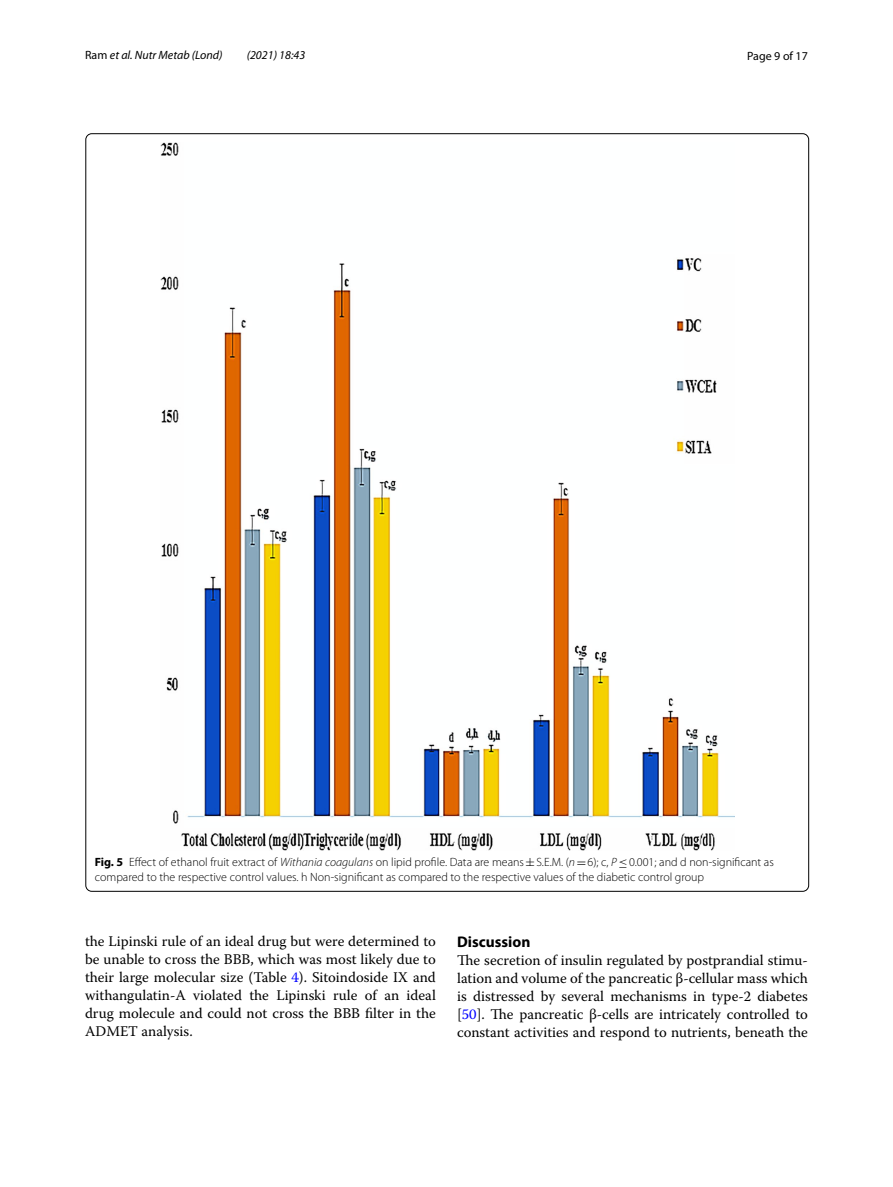
<style>
.page{position:relative;width:893px;height:1187px;background:#fff}
.page>*{position:absolute;margin:0;border:0;box-sizing:border-box;transform-origin:0 0}
.t1{font:700 15.45px "Myriad Pro";color:#000}
.t2{font:14.7px/18px "Warnock Pro";color:#000;text-align:justify}
.t3{font:300 12px/15px "Myriad Pro";color:#000}
.t4{font:italic 12px "Myriad Pro";color:#000}
.t5{font:12px "Myriad Pro";color:#000}
.s1{font-style:normal}
.s2{font-weight:700}
.s3{font-style:italic}
.s4{font-family:"MTSY";font-weight:400}
.s5{color:#00f}
</style>
<div class="page">
<img style="left:160px;top:143px;width:574px;height:707px">
<p class="t4" style="left:85px;top:48px;width:139px"><span class="s1">Ram</span> et al. Nutr Metab (Lond)</p>
<p class="t4" style="left:247px;top:48px;width:60px">(2021) 18:43</p>
<p class="t5" style="left:747px;top:48px;width:62px">Page 9 of 17</p>
<p class="t3" style="left:95px;top:854px;width:681px"><span class="s2">Fig. 5</span> Effect of ethanol fruit extract of <span class="s3">Withania coagulans</span> on lipid profile. Data are means<span class="s4">±</span>S.E.M. (<span class="s3">n</span><span class="s4">=</span>6); c, <span class="s3">P</span><span class="s4">≤</span>0.001; and d non-significant as compared to the respective control values. h Non-significant as compared to the respective values of the diabetic control group</p>
<p class="t2" style="left:85px;top:931px;width:352px">the Lipinski rule of an ideal drug but were determined to be unable to cross the BBB, which was most likely due to their large molecular size (Table <span class="s5">4</span>). Sitoindoside IX and withangulatin-A violated the Lipinski rule of an ideal drug molecule and could not cross the BBB filter in the ADMET analysis.</p>
<p class="t1" style="left:457px;top:931px;width:75px">Discussion</p>
<p class="t2" style="left:457px;top:950px;width:352px">The secretion of insulin regulated by postprandial stimu&shy;lation and volume of the pancreatic β-cellular mass which is distressed by several mechanisms in type-2 diabetes [<span class="s5">50</span>]. The pancreatic β-cells are intricately controlled to constant activities and respond to nutrients, beneath the</p>
</div>
